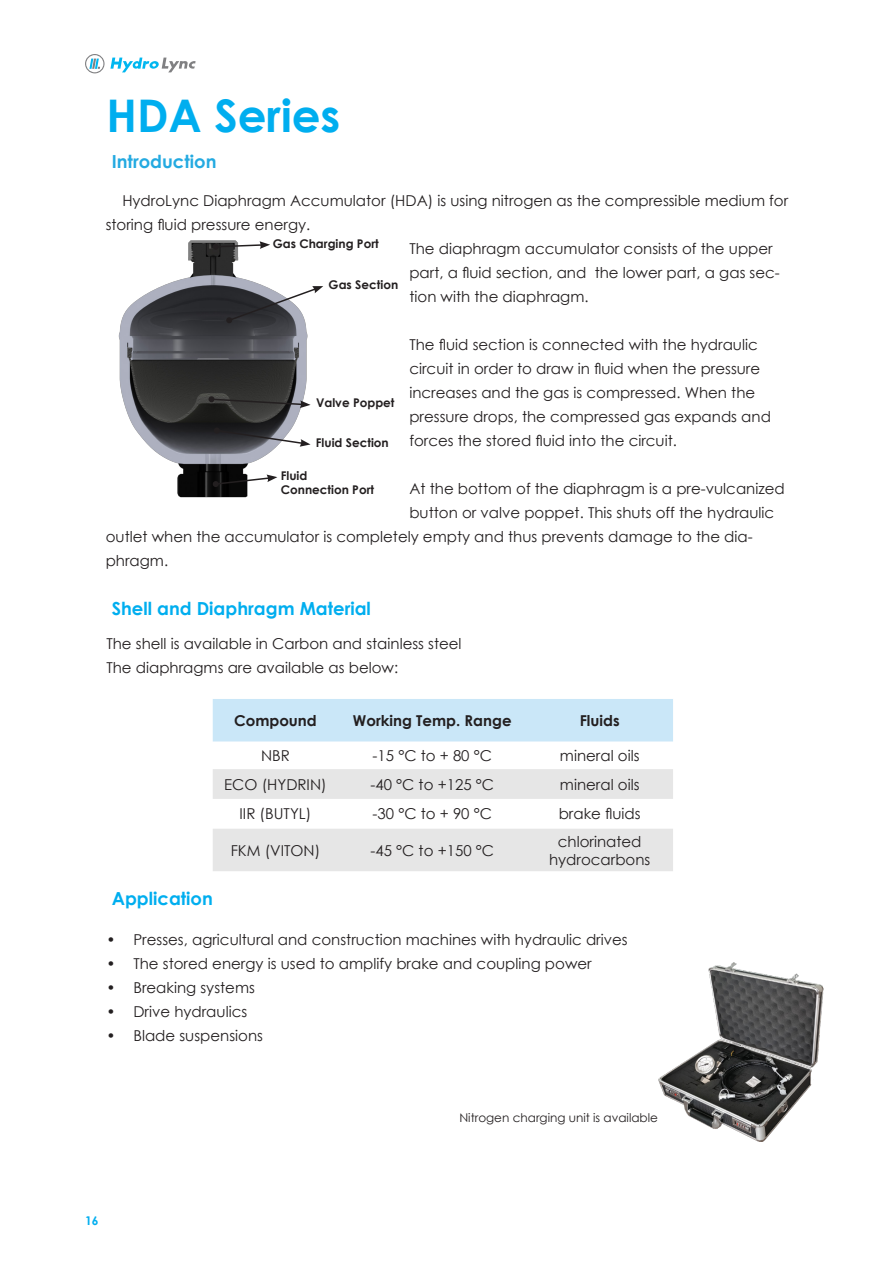
<style>
.page{position:relative;width:893px;height:1263px;background:#fff}
.page>*{position:absolute;margin:0;border:0;box-sizing:border-box;transform-origin:0 0}
.t1{font:700 45px "Century Gothic";color:#00aeef}
.t2{font:700 18px "Century Gothic";color:#00aeef}
.t3{font:700 18px "Century Gothic";color:#24aae1}
.t4{font:15px/24px "Century Gothic";color:#231f20}
.t5{font:700 15px "Century Gothic";color:#231f20}
.t6{font:700 12px "Century Gothic";color:#231f20}
.t7{font:12px "Century Gothic";color:#231f20}
.t8{font:700 12px "Century Gothic";color:#00aeef}
</style>
<div class="page">
<svg style="left:85px;top:54px;width:111px;height:19px"></svg>
<img style="left:118px;top:240px;width:190px;height:258px">
<svg style="left:226px;top:286px;width:97px;height:37px"></svg>
<svg style="left:214px;top:427px;width:97px;height:20px"></svg>
<svg style="left:213px;top:241px;width:57px;height:9px"></svg>
<svg style="left:213px;top:474px;width:64px;height:13px"></svg>
<svg style="left:208px;top:396px;width:103px;height:12px"></svg>
<div style="left:213px;top:699px;width:460px;height:42px;background:#cae7f8"></div>
<svg style="left:213px;top:769px;width:460px;height:102px;fill:#e6e6e6"></svg>
<img style="left:658px;top:962px;width:165px;height:180px">
<p class="t1" style="left:106px;top:82px;width:235px">HDA Series</p>
<p class="t3" style="left:112px;top:148px;width:106px">Introduction</p>
<p class="t4" style="left:106px;top:188px;width:684px;text-indent:17px">HydroLync Diaphragm Accumulator (HDA) is using nitrogen as the compressible medium for storing fluid pressure energy.</p>
<p class="t4" style="left:409px;top:236px;width:372px">The diaphragm accumulator consists of the upper part, a fluid section, and the lower part, a gas sec&shy;tion with the diaphragm.</p>
<p class="t4" style="left:409px;top:332px;width:363px">The fluid section is connected with the hydraulic circuit in order to draw in fluid when the pressure increases and the gas is compressed. When the pressure drops, the compressed gas expands and forces the stored fluid into the circuit.</p>
<p class="t4" style="left:409px;top:476px;width:377px">At the bottom of the diaphragm is a pre-vulcanized</p>
<p class="t4" style="left:409px;top:500px;width:366px">button or valve poppet. This shuts off the hydraulic</p>
<p class="t4" style="left:106px;top:524px;width:648px">outlet when the accumulator is completely empty and thus prevents damage to the dia-</p>
<p class="t4" style="left:106px;top:548px;width:64px">phragm.</p>
<p class="t6" style="left:273px;top:234px;width:108px">Gas Charging Port</p>
<p class="t6" style="left:329px;top:275px;width:71px">Gas Section</p>
<p class="t6" style="left:316px;top:394px;width:80px">Valve Poppet</p>
<p class="t6" style="left:316px;top:434px;width:74px">Fluid Section</p>
<p class="t6" style="left:281px;top:466px;width:28px">Fluid</p>
<p class="t6" style="left:281px;top:481px;width:95px">Connection Port</p>
<p class="t2" style="left:112px;top:595px;width:261px">Shell and Diaphragm Material</p>
<p class="t4" style="left:106px;top:632px;width:357px">The shell is available in Carbon and stainless steel</p>
<p class="t4" style="left:106px;top:656px;width:293px">The diaphragms are available as below:</p>
<p class="t2" style="left:112px;top:884px;width:103px">Application</p>
<p class="t5" style="left:234px;top:709px;width:84px">Compound</p>
<p class="t5" style="left:353px;top:709px;width:160px">Working Temp. Range</p>
<p class="t5" style="left:580px;top:709px;width:41px">Fluids</p>
<p class="t4" style="left:261px;top:743px;width:30px">NBR</p>
<p class="t4" style="left:373px;top:743px;width:121px">-15 °C to + 80 °C</p>
<p class="t4" style="left:560px;top:743px;width:81px">mineral oils</p>
<p class="t4" style="left:224px;top:772px;width:104px">ECO (HYDRIN)</p>
<p class="t4" style="left:370px;top:772px;width:125px">-40 °C to +125 °C</p>
<p class="t4" style="left:560px;top:772px;width:81px">mineral oils</p>
<p class="t4" style="left:240px;top:802px;width:73px">IIR (BUTYL)</p>
<p class="t4" style="left:373px;top:802px;width:121px">-30 °C to + 90 °C</p>
<p class="t4" style="left:559px;top:802px;width:83px">brake fluids</p>
<p class="t4" style="left:231px;top:838px;width:91px">FKM (VITON)</p>
<p class="t4" style="left:370px;top:838px;width:125px">-45 °C to +150 °C</p>
<p class="t4" style="left:558px;top:829px;width:85px">chlorinated</p>
<p class="t4" style="left:549px;top:847px;width:103px">hydrocarbons</p>
<p class="t4" style="left:106px;top:927px;width:523px">• Presses, agricultural and construction machines with hydraulic drives</p>
<p class="t4" style="left:106px;top:951px;width:487px">• The stored energy is used to amplify brake and coupling power</p>
<p class="t4" style="left:106px;top:975px;width:150px">• Breaking systems</p>
<p class="t4" style="left:106px;top:999px;width:142px">• Drive hydraulics</p>
<p class="t4" style="left:106px;top:1023px;width:158px">• Blade suspensions</p>
<p class="t7" style="left:459px;top:1109px;width:200px">Nitrogen charging unit is available</p>
<p class="t8" style="left:85px;top:1211px;width:15px">16</p>
</div>
